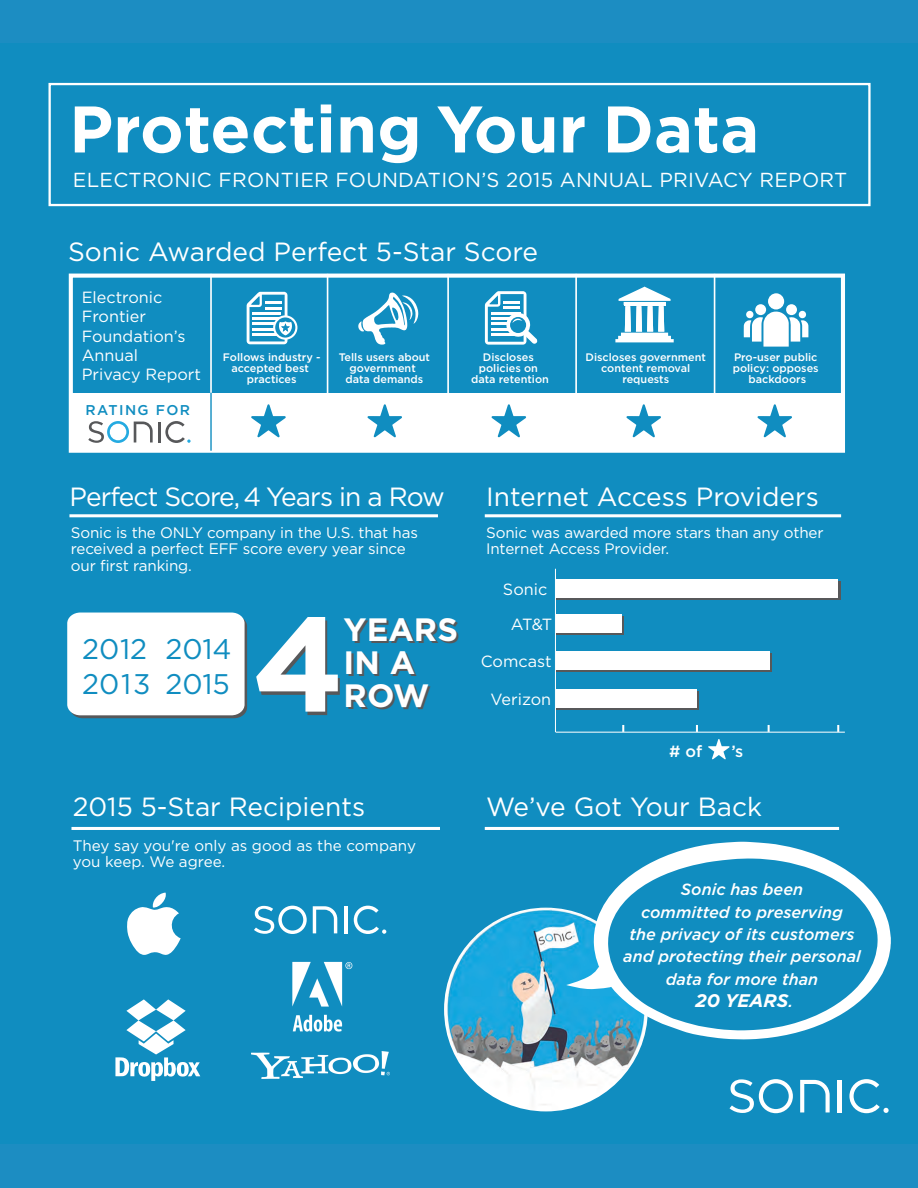
<style>
.page{position:relative;width:918px;height:1188px;background:#1c8dc2}
.page>*{position:absolute;margin:0;border:0;box-sizing:border-box;transform-origin:0 0}
.t1{font:700 134.25px "Gotham";color:#fff}
.t2{font:700 65.7px "Gotham";letter-spacing:.005em;color:#fff}
.t3{font:700 32.25px/33px "Gotham";color:#fff}
.t4{font:28.35px/35.1px "Gotham";color:#108dc0}
.t5{font:26.4px "Gotham";color:#fff}
.t6{font:26.4px "Gotham";letter-spacing:-.035em;color:#fff}
.t7{font:20.25px "Gotham";letter-spacing:.015em;color:#fff}
.t8{font:italic 700 18.3px "Gotham";color:#fff}
.t9{font:italic 500 16.2px/22.4px "Gotham";color:#fff;text-align:center}
.t10{font:16.2px/19.2px "Gotham";color:#fff}
.t11{font:500 16.2px "Gotham";color:#fff}
.t12{font:15.15px/16.2px "Gotham";letter-spacing:-.01em;color:#fff}
.t13{font:500 14.25px "Gotham";letter-spacing:.1em;color:#108dc0}
.t14{font:500 10.95px/10.9px "Gotham";color:#fff;text-align:center}
.s1{font-weight:500;font-size:16.2px}
</style>
<div class="page">
<div style="left:0;top:44px;width:918px;height:1100px;background:#108dc0"></div>
<div style="left:71px;top:393px;width:772px;height:58px;background:#fff"></div>
<div style="left:48px;top:83px;width:823px;height:123px;border:2px solid #fff"></div>
<div style="left:69px;top:274px;width:776px;height:179px;border:4px solid #fff"></div>
<div style="left:556px;top:581px;width:285px;height:19px;background:#57585a"></div>
<div style="left:555px;top:653px;width:217px;height:19px;background:#57585a"></div>
<div style="left:556px;top:691px;width:143px;height:19px;background:#57585a"></div>
<div style="left:67px;top:613px;width:180px;height:105px;background:#fff"></div>
<svg style="left:800px;top:1080px;width:30px;height:32px"></svg>
<hr style="left:838px;top:1080px;width:4px;height:32px;background:#fff">
<svg style="left:730px;top:1079px;width:63px;height:34px"></svg>
<svg style="left:849px;top:1079px;width:40px;height:34px"></svg>
<hr style="left:158px;top:422px;width:3px;height:20px;background:#57585a">
<svg style="left:88px;top:421px;width:65px;height:22px"></svg>
<svg style="left:165px;top:421px;width:26px;height:22px"></svg>
<hr style="left:69px;top:514px;width:369px;height:3px;background:#fff">
<hr style="left:556px;top:732px;width:289px;height:1px;background:#fff">
<hr style="left:71px;top:827px;width:369px;height:3px;background:#fff">
<hr style="left:485px;top:827px;width:354px;height:3px;background:#fff">
<hr style="left:485px;top:514px;width:356px;height:3px;background:#fff">
<svg style="left:251px;top:404px;width:35px;height:34px"></svg>
<svg style="left:708px;top:739px;width:22px;height:21px"></svg>
<svg style="left:367px;top:404px;width:35px;height:34px"></svg>
<svg style="left:491px;top:404px;width:35px;height:34px"></svg>
<svg style="left:626px;top:404px;width:35px;height:34px"></svg>
<svg style="left:757px;top:404px;width:35px;height:34px"></svg>
<hr style="left:575px;top:274px;width:2px;height:120px;background:#fff">
<hr style="left:447px;top:274px;width:2px;height:120px;background:#fff">
<hr style="left:327px;top:274px;width:1px;height:120px;background:#fff">
<hr style="left:210px;top:274px;width:2px;height:120px;background:#fff">
<hr style="left:714px;top:274px;width:1px;height:120px;background:#fff">
<svg style="left:247px;top:292px;width:50px;height:52px"></svg>
<svg style="left:485px;top:291px;width:52px;height:54px"></svg>
<svg style="left:615px;top:287px;width:59px;height:55px"></svg>
<hr style="left:555px;top:569px;width:1px;height:163px;background:#fff">
<svg style="left:622px;top:725px;width:2px;height:7px"></svg>
<svg style="left:696px;top:725px;width:2px;height:7px"></svg>
<svg style="left:768px;top:725px;width:2px;height:7px"></svg>
<svg style="left:837px;top:725px;width:2px;height:7px"></svg>
<div style="left:556px;top:579px;width:282px;height:19px;background:#fff"></div>
<div style="left:556px;top:651px;width:214px;height:19px;background:#fff"></div>
<div style="left:556px;top:689px;width:140px;height:19px;background:#fff"></div>
<svg style="left:556px;top:616px;width:68px;height:19px"></svg>
<div style="left:556px;top:614px;width:65px;height:19px;background:#fff"></div>
<svg style="left:127px;top:893px;width:54px;height:62px"></svg>
<svg style="left:115px;top:999px;width:85px;height:82px"></svg>
<hr style="left:210px;top:393px;width:2px;height:58px;background:#108dc0">
<svg style="left:313px;top:906px;width:24px;height:27px"></svg>
<hr style="left:344px;top:906px;width:4px;height:27px;background:#fff">
<svg style="left:254px;top:906px;width:53px;height:28px"></svg>
<svg style="left:354px;top:906px;width:32px;height:28px"></svg>
<svg style="left:358px;top:293px;width:60px;height:52px"></svg>
<img style="left:444px;top:908px;width:204px;height:203px;border-radius:102px">
<svg style="left:593px;top:842px;width:298px;height:198px"></svg>
<svg style="left:566px;top:966px;width:49px;height:24px"></svg>
<img style="left:292px;top:961px;width:61px;height:71px">
<img style="left:252px;top:1052px;width:138px;height:26px">
<div style="left:768px;top:293px;width:16px;height:17px;background:#fff;border-radius:50%"></div>
<svg style="left:744px;top:310px;width:64px;height:37px"></svg>
<div style="left:755px;top:304px;width:11px;height:11px;background:#fff;border-radius:50%"></div>
<div style="left:786px;top:304px;width:11px;height:11px;background:#fff;border-radius:50%"></div>
<div style="left:746px;top:311px;width:7px;height:7px;background:#fff;border-radius:50%"></div>
<div style="left:799px;top:311px;width:7px;height:7px;background:#fff;border-radius:50%"></div>
<h2 class="t2" style="left:69px;top:86px;width:692px">Protecting Your Data</h2>
<h3 class="t7" style="left:73px;top:167px;width:776px">ELECTRONIC FRONTIER FOUNDATION’S 2015 ANNUAL PRIVACY REPORT</h3>
<h3 class="t5" style="left:68px;top:235px;width:472px">Sonic Awarded Perfect 5-Star Score</h3>
<p class="t10" style="left:82px;top:288px;width:121px">Electronic<br>Frontier<br>Foundation’s<br>Annual<br>Privacy Report</p>
<p class="t13" style="left:85px;top:400px;width:106px">RATING FOR</p>
<p class="t14" style="left:223px;top:352px;width:99px">Follows industry - accepted best practices</p>
<p class="t14" style="left:339px;top:352px;width:93px">Tells users about government data demands</p>
<p class="t14" style="left:471px;top:352px;width:79px">Discloses policies on data retention</p>
<p class="t14" style="left:586px;top:352px;width:122px">Discloses government content removal requests</p>
<p class="t14" style="left:733px;top:352px;width:87px">Pro-user public policy: opposes backdoors</p>
<h3 class="t6" style="left:69px;top:480px;width:377px">Perfect Score, 4 Years in a Row</h3>
<p class="t12" style="left:71px;top:524px;width:349px">Sonic is the ONLY company in the U.S. that has received a perfect EFF score every year since our first ranking.</p>
<h3 class="t4" style="left:82px;top:630px;width:70px">2012<br>2013</h3>
<h3 class="t4" style="left:165px;top:630px;width:68px">2014<br>2015</h3>
<h1 class="t1" style="left:252px;top:575px;width:94px">4</h1>
<h3 class="t3" style="left:344px;top:613px;width:116px">YEARS<br>IN A</h3>
<h3 class="t3" style="left:344px;top:679px;width:87px">ROW</h3>
<h3 class="t5" style="left:73px;top:790px;width:294px">2015 5-Star Recipients</h3>
<p class="t12" style="left:73px;top:837px;width:345px">They say you're only as good as the company you keep. We agree.</p>
<h3 class="t5" style="left:486px;top:480px;width:334px">Internet Access Providers</h3>
<p class="t12" style="left:486px;top:524px;width:339px">Sonic was awarded more stars than any other<br>Internet Access Provider.</p>
<p class="t10" style="left:503px;top:579px;width:46px">Sonic</p>
<p class="t10" style="left:511px;top:614px;width:43px">AT&amp;T</p>
<p class="t10" style="left:481px;top:652px;width:72px">Comcast</p>
<p class="t10" style="left:491px;top:689px;width:62px">Verizon</p>
<p class="t11" style="left:669px;top:741px;width:34px"># of</p>
<p class="t11" style="left:732px;top:741px;width:13px">’s</p>
<h3 class="t5" style="left:486px;top:790px;width:277px">We’ve Got Your Back</h3>
<p class="t9" style="left:623px;top:878px;width:239px">Sonic has been<br>committed to preserving<br>the privacy of its customers and protecting their personal data for more than</p>
<p class="t8" style="left:696px;top:988px;width:99px">20 YEARS<span class="s1">.</span></p>
</div>
